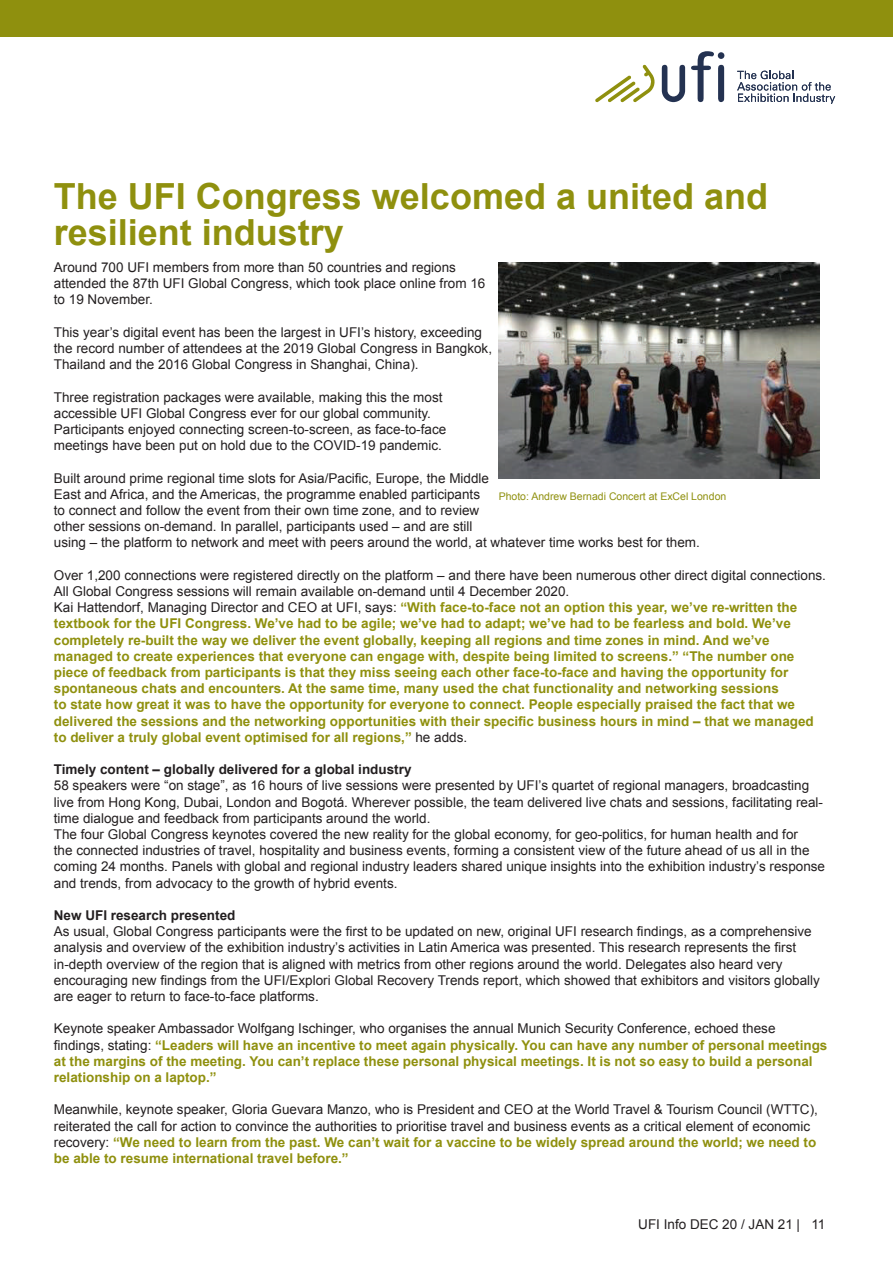
<style>
.page{position:relative;width:893px;height:1263px;background:#fff}
.page>*{position:absolute;margin:0;border:0;box-sizing:border-box;transform-origin:0 0}
.t1{font:700 36px/36px "Arial";color:#8f900e}
.t2{font:13.5px/16.2px "Arial";color:#231f20}
.t3{font:700 13.5px/16.2px "Arial";color:#8f900e}
.t4{font:700 13.5px "Arial";color:#231f20}
.t5{font:10.5px "Arial";color:#8f900e}
.s1{font-weight:400;color:#231f20}
.s2{font-weight:700;color:#8f900e}
</style>
<div class="page">
<div style="left:0;top:0;width:893px;height:36px;background:#8f900e"></div>
<svg style="left:595px;top:65px;width:60px;height:37px"></svg>
<svg style="left:691px;top:51px;width:33px;height:51px"></svg>
<svg style="left:662px;top:65px;width:23px;height:37px"></svg>
<svg style="left:737px;top:71px;width:98px;height:33px"></svg>
<img style="left:499px;top:262px;width:320px;height:216px">
<h1 class="t1" style="left:54px;top:179px;width:716px">The UFI Congress welcomed a united and resilient industry</h1>
<p class="t2" style="left:54px;top:259px;width:433px">Around 700 UFI members from more than 50 countries and regions attended the 87th UFI Global Congress, which took place online from 16 to 19 November.</p>
<p class="t2" style="left:54px;top:324px;width:440px">This year’s digital event has been the largest in UFI’s history, exceeding the record number of attendees at the 2019 Global Congress in Bangkok,<br>Thailand and the 2016 Global Congress in Shanghai, China).</p>
<p class="t2" style="left:54px;top:389px;width:394px">Three registration packages were available, making this the most accessible UFI Global Congress ever for our global community.<br>Participants enjoyed connecting screen-to-screen, as face-to-face meetings have been put on hold due to the COVID-19 pandemic.</p>
<p class="t2" style="left:54px;top:470px;width:648px">Built around prime regional time slots for Asia/Pacific, Europe, the Middle<br>East and Africa, and the Americas, the programme enabled participants<br>to connect and follow the event from their own time zone, and to review<br>other sessions on-demand. In parallel, participants used – and are still<br>using – the platform to network and meet with peers around the world, at whatever time works best for them.</p>
<p class="t3" style="left:54px;top:567px;width:774px"><span class="s1">Over 1,200 connections were registered directly on the platform – and there have been numerous other direct digital connections.<br>All Global Congress sessions will remain available on-demand until 4 December 2020.<br>Kai Hattendorf, Managing Director and CEO at UFI, says:</span> “With face-to-face not an option this year, we’ve re-written the textbook for the UFI Congress. We’ve had to be agile; we’ve had to adapt; we’ve had to be fearless and bold. We’ve completely re-built the way we deliver the event globally, keeping all regions and time zones in mind. And we’ve managed to create experiences that everyone can engage with, despite being limited to screens.” “The number one piece of feedback from participants is that they miss seeing each other face-to-face and having the opportunity for spontaneous chats and encounters. At the same time, many used the chat functionality and networking sessions<br>to state how great it was to have the opportunity for everyone to connect. People especially praised the fact that we delivered the sessions and the networking opportunities with their specific business hours in mind – that we managed to deliver a truly global event optimised for all regions,” <span class="s1">he adds.</span></p>
<p class="t4" style="left:54px;top:760px;width:359px">Timely content – globally delivered for a global industry</p>
<p class="t2" style="left:54px;top:778px;width:773px">58 speakers were “on stage”, as 16 hours of live sessions were presented by UFI’s quartet of regional managers, broadcasting live from Hong Kong, Dubai, London and Bogotá. Wherever possible, the team delivered live chats and sessions, facilitating real&shy;time dialogue and feedback from participants around the world.<br>The four Global Congress keynotes covered the new reality for the global economy, for geo-politics, for human health and for<br>the connected industries of travel, hospitality and business events, forming a consistent view of the future ahead of us all in the coming 24 months. Panels with global and regional industry leaders shared unique insights into the exhibition industry’s response and trends, from advocacy to the growth of hybrid events.</p>
<p class="t4" style="left:54px;top:906px;width:183px">New UFI research presented</p>
<p class="t2" style="left:54px;top:923px;width:768px">As usual, Global Congress participants were the first to be updated on new, original UFI research findings, as a comprehensive analysis and overview of the exhibition industry’s activities in Latin America was presented. This research represents the first in-depth overview of the region that is aligned with metrics from other regions around the world. Delegates also heard very encouraging new findings from the UFI/Explori Global Recovery Trends report, which showed that exhibitors and visitors globally are eager to return to face-to-face platforms.</p>
<p class="t3" style="left:54px;top:1021px;width:775px"><span class="s1">Keynote speaker Ambassador Wolfgang Ischinger, who organises the annual Munich Security Conference, echoed these findings, stating:</span> “Leaders will have an incentive to meet again physically. You can have any number of personal meetings at the margins of the meeting. You can’t replace these personal physical meetings. It is not so easy to build a personal relationship on a laptop.”</p>
<p class="t2" style="left:54px;top:1102px;width:766px">Meanwhile, keynote speaker, Gloria Guevara Manzo, who is President and CEO at the World Travel &amp; Tourism Council (WTTC), reiterated the call for action to convince the authorities to prioritise travel and business events as a critical element of economic recovery: <span class="s2">“We need to learn from the past. We can’t wait for a vaccine to be widely spread around the world; we need to be able to resume international travel before.”</span></p>
<p class="t5" style="left:499px;top:489px;width:229px">Photo: Andrew Bernadi Concert at ExCel London</p>
<p class="t2" style="left:638px;top:1217px;width:189px">UFI Info DEC 20 / JAN 21 | 11</p>
</div>
